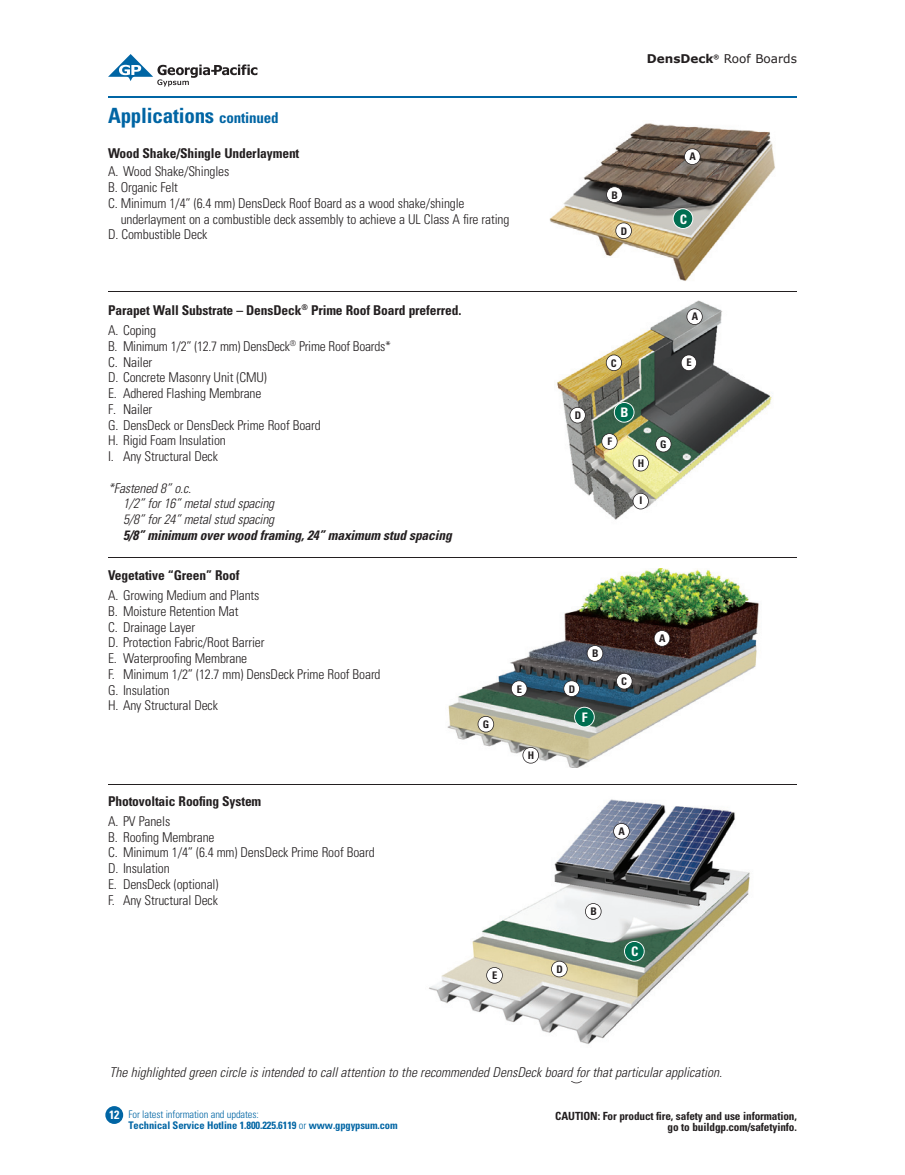
<style>
.page{position:relative;width:905px;height:1175px;background:#fff}
.page>*{position:absolute;margin:0;border:0;box-sizing:border-box;transform-origin:0 0}
.t1{font:700 condensed 21px "Univers LT Std";letter-spacing:-.01em;color:#0065a4}
.t2{font:300 condensed 13.5px/15.8px "Univers LT Std";letter-spacing:-.01em;color:#231f20}
.t3{font:italic 300 condensed 13.5px/15.8px "Univers LT Std";color:#231f20}
.t4{font:700 condensed 13.5px/20.1px "Univers LT Std";letter-spacing:-.01em;color:#231f20}
.t5{font:italic 700 condensed 13.5px "Univers LT Std";letter-spacing:-.01em;color:#231f20}
.t6{font:700 condensed 13.2px "Univers LT Std";color:#fff}
.t7{font:12px "Verdana";color:#231f20}
.t8{font:700 condensed 12px "Univers LT Std";color:#fff}
.t9{font:700 condensed 11.25px/11.2px "Univers LT Std";letter-spacing:-.01em;color:#231f20;text-align:right}
.t10{font:700 condensed 10.5px/11.2px "Univers LT Std";letter-spacing:-.01em;color:#0065a4}
.t11{font:700 condensed 10.5px "Univers LT Std";color:#231f20}
.s1{font-size:15px}
.s2{font-weight:700}
.s3{font-weight:300}
</style>
<div class="page">
<svg style="left:108px;top:54px;width:149px;height:32px"></svg>
<hr style="left:108px;top:96px;width:688px;height:2px;background:#0065a4">
<svg style="left:105px;top:1106px;width:18px;height:17px"></svg>
<img style="left:549px;top:123px;width:226px;height:158px">
<svg style="left:684px;top:148px;width:16px;height:17px"></svg>
<svg style="left:606px;top:186px;width:16px;height:17px"></svg>
<svg style="left:615px;top:222px;width:17px;height:17px"></svg>
<svg style="left:672px;top:208px;width:21px;height:21px"></svg>
<img style="left:557px;top:300px;width:215px;height:220px">
<hr style="left:108px;top:784px;width:688px;height:1px;background:#231f20">
<img style="left:429px;top:799px;width:321px;height:246px">
<svg style="left:613px;top:823px;width:16px;height:16px"></svg>
<svg style="left:585px;top:903px;width:16px;height:16px"></svg>
<svg style="left:486px;top:967px;width:16px;height:16px"></svg>
<svg style="left:551px;top:960px;width:16px;height:17px"></svg>
<svg style="left:571px;top:1081px;width:11px;height:2px"></svg>
<img style="left:447px;top:568px;width:312px;height:199px">
<svg style="left:653px;top:630px;width:17px;height:16px"></svg>
<svg style="left:586px;top:645px;width:17px;height:16px"></svg>
<svg style="left:616px;top:673px;width:16px;height:16px"></svg>
<svg style="left:563px;top:680px;width:17px;height:17px"></svg>
<svg style="left:511px;top:680px;width:16px;height:17px"></svg>
<svg style="left:477px;top:716px;width:17px;height:16px"></svg>
<svg style="left:522px;top:747px;width:17px;height:16px"></svg>
<svg style="left:574px;top:706px;width:20px;height:21px"></svg>
<svg style="left:624px;top:941px;width:20px;height:20px"></svg>
<svg style="left:686px;top:308px;width:16px;height:17px"></svg>
<svg style="left:606px;top:354px;width:16px;height:17px"></svg>
<svg style="left:569px;top:407px;width:16px;height:16px"></svg>
<svg style="left:680px;top:354px;width:17px;height:17px"></svg>
<svg style="left:601px;top:433px;width:16px;height:17px"></svg>
<svg style="left:632px;top:455px;width:17px;height:16px"></svg>
<svg style="left:655px;top:436px;width:16px;height:16px"></svg>
<svg style="left:632px;top:493px;width:16px;height:16px"></svg>
<svg style="left:614px;top:402px;width:20px;height:20px"></svg>
<hr style="left:108px;top:557px;width:688px;height:1px;background:#231f20">
<hr style="left:108px;top:291px;width:688px;height:1px;background:#231f20">
<h1 class="t1" style="left:108px;top:107px;width:172px">Applications <span class="s1">continued</span></h1>
<p class="t4" style="left:108px;top:144px;width:193px">Wood Shake/Shingle Underlayment</p>
<p class="t2" style="left:108px;top:165px;width:123px">A. Wood Shake/Shingles</p>
<p class="t2" style="left:108px;top:180px;width:71px">B. Organic Felt</p>
<p class="t2" style="left:108px;top:196px;width:358px">C. Minimum 1/4” (6.4 mm) DensDeck Roof Board as a wood shake/shingle</p>
<p class="t2" style="left:121px;top:212px;width:390px">underlayment on a combustible deck assembly to achieve a UL Class A fire rating</p>
<p class="t2" style="left:108px;top:228px;width:101px">D. Combustible Deck</p>
<p class="t7" style="left:647px;top:51px;width:151px"><span class="s2">DensDeck</span><sup>®</sup> Roof Boards</p>
<p class="t11" style="left:611px;top:191px;width:8px">B</p>
<p class="t11" style="left:620px;top:227px;width:8px">D</p>
<p class="t11" style="left:689px;top:152px;width:8px">A</p>
<p class="t6" style="left:679px;top:214px;width:9px">C</p>
<p class="t4" style="left:108px;top:301px;width:355px">Parapet Wall Substrate – DensDeck<sup>®</sup> Prime Roof Board preferred.<br><span class="s3">A. Coping</span></p>
<p class="t2" style="left:108px;top:339px;width:284px">B. Minimum 1/2” (12.7 mm) DensDeck<sup>®</sup> Prime Roof Boards*<br>C. Nailer<br>D. Concrete Masonry Unit (CMU)<br>E. Adhered Flashing Membrane<br>F. Nailer<br>G. DensDeck or DensDeck Prime Roof Board<br>H. Rigid Foam Insulation<br>I. Any Structural Deck</p>
<p class="t3" style="left:123px;top:481px;width:153px;text-indent:-15px">*Fastened 8” o.c.<br>1/2” for 16” metal stud spacing<br>5/8” for 24” metal stud spacing</p>
<p class="t5" style="left:123px;top:530px;width:330px">5/8” minimum over wood framing, 24” maximum stud spacing</p>
<p class="t4" style="left:108px;top:566px;width:133px">Vegetative “Green” Roof</p>
<p class="t2" style="left:108px;top:588px;width:274px">A. Growing Medium and Plants<br>B. Moisture Retention Mat<br>C. Drainage Layer<br>D. Protection Fabric/Root Barrier<br>E. Waterproofing Membrane<br>F. Minimum 1/2” (12.7 mm) DensDeck Prime Roof Board<br>G. Insulation<br>H. Any Structural Deck</p>
<p class="t11" style="left:483px;top:720px;width:8px">G</p>
<p class="t11" style="left:574px;top:411px;width:8px">D</p>
<p class="t11" style="left:611px;top:359px;width:7px">C</p>
<p class="t11" style="left:607px;top:437px;width:6px">F</p>
<p class="t6" style="left:620px;top:407px;width:10px">B</p>
<p class="t11" style="left:637px;top:459px;width:8px">H</p>
<p class="t11" style="left:639px;top:496px;width:4px">I</p>
<p class="t11" style="left:517px;top:685px;width:7px">E</p>
<p class="t11" style="left:568px;top:685px;width:8px">D</p>
<p class="t11" style="left:592px;top:649px;width:8px">B</p>
<p class="t11" style="left:528px;top:751px;width:8px">H</p>
<p class="t6" style="left:582px;top:712px;width:7px">F</p>
<p class="t11" style="left:621px;top:677px;width:7px">C</p>
<p class="t4" style="left:108px;top:792px;width:155px">Photovoltaic Roofing System</p>
<p class="t2" style="left:108px;top:814px;width:268px">A. PV Panels<br>B. Roofing Membrane<br>C. Minimum 1/4” (6.4 mm) DensDeck Prime Roof Board<br>D. Insulation<br>E. DensDeck (optional)<br>F. Any Structural Deck</p>
<p class="t11" style="left:618px;top:826px;width:8px">A</p>
<p class="t11" style="left:590px;top:907px;width:8px">B</p>
<p class="t11" style="left:660px;top:439px;width:8px">G</p>
<p class="t11" style="left:659px;top:634px;width:8px">A</p>
<p class="t11" style="left:691px;top:312px;width:8px">A</p>
<p class="t11" style="left:686px;top:358px;width:7px">E</p>
<p class="t11" style="left:492px;top:971px;width:7px">E</p>
<p class="t11" style="left:556px;top:965px;width:8px">D</p>
<p class="t6" style="left:631px;top:946px;width:9px">C</p>
<p class="t3" style="left:110px;top:1064px;width:614px">The highlighted green circle is intended to call attention to the recommended DensDeck board for that particular application.</p>
<p class="t11" style="left:574px;top:1071px;width:6px">F</p>
<p class="t8" style="left:109px;top:1110px;width:12px">12</p>
<p class="t10" style="left:128px;top:1109px;width:271px"><span class="s3">For latest information and updates:<br></span>Technical Service Hotline 1.800.225.6119 <span class="s3">or</span> www.gpgypsum.com</p>
<p class="t9" style="left:555px;top:1111px;width:243px">CAUTION: For product fire, safety and use information, go to buildgp.com/safetyinfo.</p>
</div>
